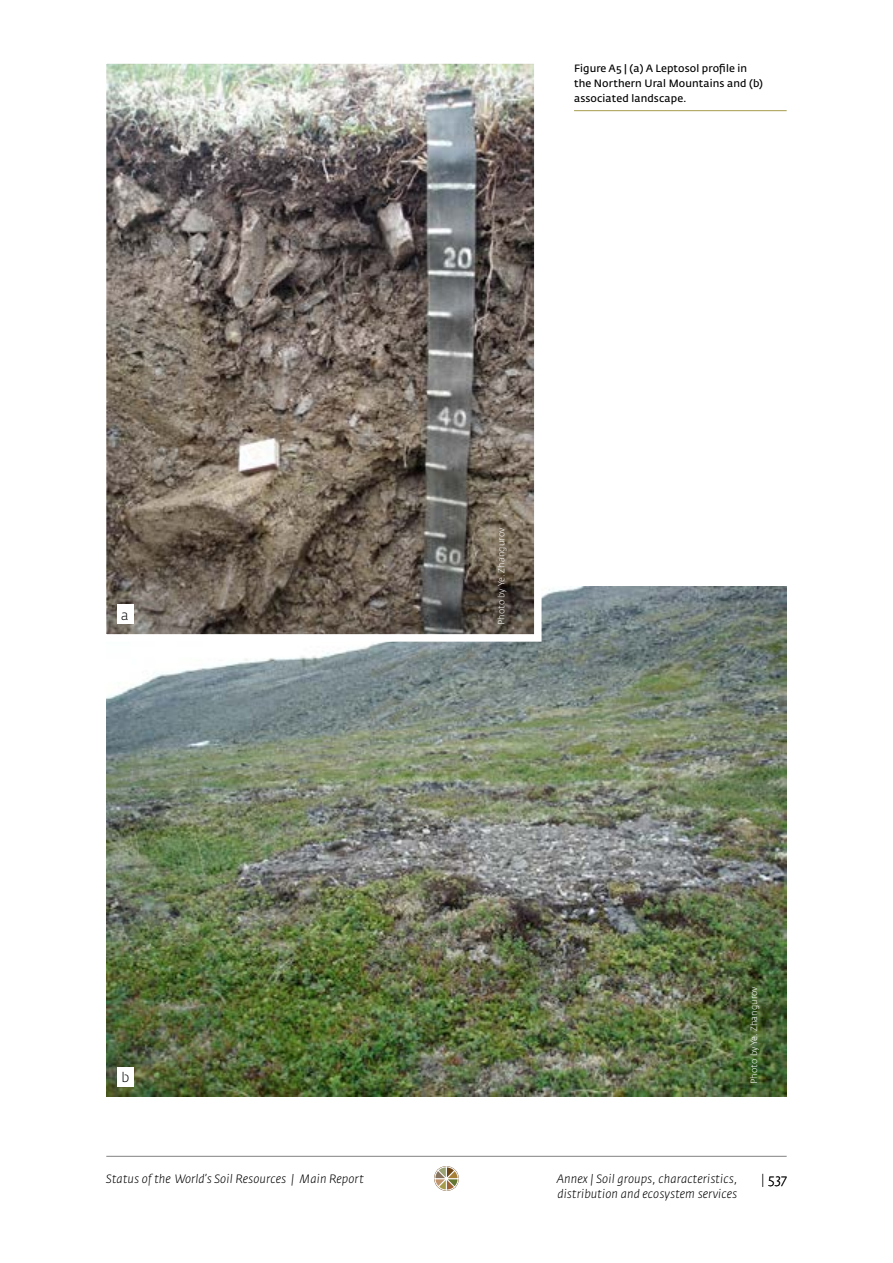
<style>
.page{position:relative;width:893px;height:1263px;background:#fff}
.page>*{position:absolute;margin:0;border:0;box-sizing:border-box;transform-origin:0 0}
.t1{font:italic 300 13.5px "Fedra Sans Std";color:#000}
.Text_Normal{font:300 13.5px "Fedra Sans Std";color:#000}
.t2{font:italic 300 12px "Fedra Sans Std";letter-spacing:.01em;color:#000}
.Caption_Image{font:10.5px/15px "Fedra Sans Std";letter-spacing:.01em;color:#000}
.Text_Normal-2{font:300 9px "Fedra Sans Std";letter-spacing:.01em;color:#fff}
.s1{font-style:normal}
</style>
<div class="page">
<hr style="left:106px;top:1156px;width:681px;height:1px;background:#808285">
<svg style="left:434px;top:1166px;width:25px;height:25px"></svg>
<img style="left:106px;top:587px;width:680px;height:509px">
<svg style="left:106px;top:63px;width:439px;height:582px;background:#807972"></svg>
<hr style="left:574px;top:110px;width:213px;height:1px;background:#a59c4b">
<div style="left:117px;top:605px;width:16px;height:19px;background:#fff"></div>
<div style="left:117px;top:1067px;width:17px;height:19px;background:#fff"></div>
<p class="Text_Normal" style="left:121px;top:606px;width:9px">a</p>
<p class="Text_Normal" style="left:122px;top:1069px;width:9px">b</p>
<p class="Caption_Image" style="left:574px;top:61px;width:190px">Figure A5 | (a) A Leptosol profile in the Northern Ural Mountains and (b) associated landscape.</p>
<p class="Text_Normal-2" style="left:496px;top:625px;width:99px;rotate:-90deg">Photo by Ye. Zhangurov</p>
<p class="Text_Normal-2" style="left:748px;top:1084px;width:99px;rotate:-90deg">Photo by Ye. Zhangurov</p>
<p class="t2" style="left:106px;top:1172px;width:259px">Status of the World’s Soil Resources | Main Report</p>
<p class="t2" style="left:557px;top:1172px;width:182px">Annex | Soil groups, characteristics,</p>
<p class="t1" style="left:761px;top:1171px;width:27px"><span class="s1">|</span> 537</p>
<p class="t2" style="left:557px;top:1187px;width:181px">distribution and ecosystem services</p>
</div>
